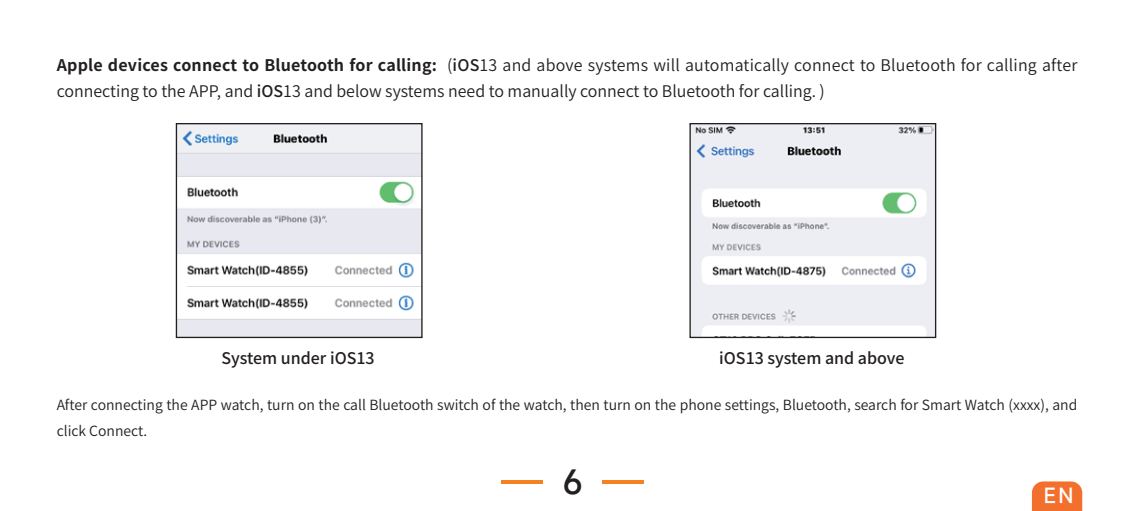
<style>
.page{position:relative;width:1134px;height:511px;background:#fff}
.page>*{position:absolute;margin:0;border:0;box-sizing:border-box;transform-origin:0 0}
.t1{font:500 32px "Mi Sans";color:#231f20}
.t2{font:500 20px "Mi Sans";color:#fff}
.t3{font:16px/26px "Source Han Sans SC";color:#231f20}
.t4{font:500 16px "Source Han Sans SC";color:#231f20}
.t5{font:14px/26px "Source Han Sans SC";color:#231f20}
.s1{font-weight:700}
.s2{font-weight:500}
</style>
<div class="page">
<svg style="left:501px;top:480px;width:42px;height:3px"></svg>
<svg style="left:602px;top:480px;width:42px;height:3px"></svg>
<img style="left:691px;top:125px;width:243px;height:211px">
<div style="left:689px;top:123px;width:247px;height:215px;border:1px solid #231f20"></div>
<img style="left:178px;top:125px;width:243px;height:211px">
<div style="left:176px;top:123px;width:247px;height:215px;border:1px solid #231f20"></div>
<svg style="left:1032px;top:481px;width:50px;height:29px"></svg>
<p class="t3" style="left:57px;top:52px;width:1022px"><span class="s1">Apple devices connect to Bluetooth for calling:</span> (<span class="s2">iOS</span>13 and above systems will automatically connect to Bluetooth for calling after connecting to the APP, and <span class="s2">iOS</span>13 and below systems need to manually connect to Bluetooth for calling. )</p>
<p class="t4" style="left:221px;top:348px;width:155px">System under iOS13</p>
<p class="t4" style="left:719px;top:348px;width:187px">iOS13 system and above</p>
<p class="t5" style="left:57px;top:392px;width:1022px">After connecting the APP watch, turn on the call Bluetooth switch of the watch, then turn on the phone settings, Bluetooth, search for Smart Watch (xxxx), and click Connect.</p>
<h1 class="t1" style="left:563px;top:459px;width:21px">6</h1>
<p class="t2" style="left:1044px;top:482px;width:31px">EN</p>
</div>
